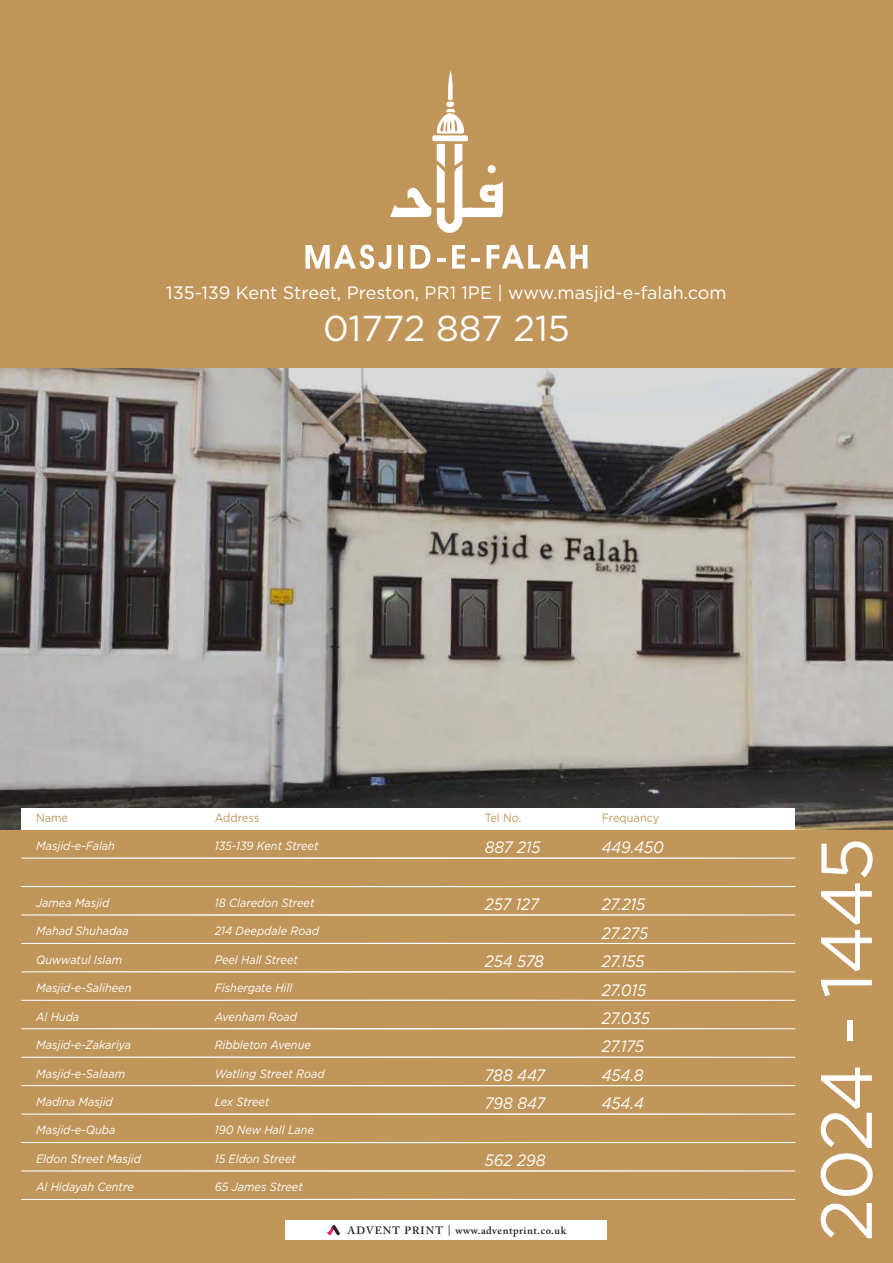
<style>
.page{position:relative;width:893px;height:1263px;background:#c0965b}
.page>*{position:absolute;margin:0;border:0;box-sizing:border-box;transform-origin:0 0}
.t1{font:72px "Gotham";letter-spacing:-.025em;color:#fff}
.t2{font:36px "Gotham";color:#fff}
.t3{font:18px "Gotham";color:#fff}
.t4{font:italic 16.5px "Gotham";color:#fff;scale:.91 1}
.t5{font:italic 12px "Gotham";color:#fff;scale:.91 1}
.t6{font:12px "Gotham";color:#c0965b;scale:.91 1}
.t7{font:600 10.5px "Adobe Caslon Pro";letter-spacing:.05em;color:#1d1d1b}
</style>
<div class="page">
<svg style="left:0;top:368px;width:893px;height:461px;background:#888581"></svg>
<div style="left:285px;top:1220px;width:322px;height:20px;background:#fff"></div>
<svg style="left:326px;top:1225px;width:14px;height:10px"></svg>
<div style="left:22px;top:808px;width:773px;height:22px;background:#fff"></div>
<svg style="left:21px;top:857px;width:774px;height:2px;background:#e9dcc8"></svg>
<svg style="left:21px;top:886px;width:774px;height:1px"></svg>
<svg style="left:21px;top:914px;width:774px;height:1px"></svg>
<svg style="left:21px;top:943px;width:774px;height:1px"></svg>
<svg style="left:21px;top:971px;width:774px;height:1px"></svg>
<svg style="left:21px;top:1000px;width:774px;height:1px"></svg>
<svg style="left:21px;top:1028px;width:774px;height:1px"></svg>
<svg style="left:21px;top:1056px;width:774px;height:2px;background:#e8d9c3"></svg>
<svg style="left:21px;top:1085px;width:774px;height:1px"></svg>
<svg style="left:21px;top:1113px;width:774px;height:2px;background:#eadcc9"></svg>
<svg style="left:21px;top:1142px;width:774px;height:1px"></svg>
<svg style="left:21px;top:1170px;width:774px;height:1px"></svg>
<svg style="left:21px;top:1199px;width:774px;height:1px"></svg>
<svg style="left:448px;top:70px;width:5px;height:30px"></svg>
<div style="left:446px;top:101px;width:8px;height:6px;background:#fff;border-radius:50%"></div>
<svg style="left:390px;top:109px;width:113px;height:124px"></svg>
<svg style="left:306px;top:245px;width:85px;height:24px"></svg>
<hr style="left:399px;top:245px;width:4px;height:24px;background:#fff">
<svg style="left:410px;top:245px;width:20px;height:24px"></svg>
<svg style="left:437px;top:258px;width:8px;height:4px"></svg>
<svg style="left:452px;top:245px;width:13px;height:24px"></svg>
<svg style="left:471px;top:258px;width:9px;height:4px"></svg>
<svg style="left:487px;top:245px;width:100px;height:24px"></svg>
<h3 class="t3" style="left:166px;top:281px;width:562px">135-139 Kent Street, Preston, PR1 1PE | www.masjid-e-falah.com</h3>
<h2 class="t2" style="left:323px;top:305px;width:248px">01772 887 215</h2>
<p class="t6" style="left:36px;top:810px;width:37px">Name</p>
<p class="t6" style="left:215px;top:810px;width:50px">Address</p>
<p class="t6" style="left:485px;top:810px;width:42px">Tel No.</p>
<p class="t6" style="left:602px;top:810px;width:65px">Frequancy</p>
<p class="t5" style="left:36px;top:838px;width:88px">Masjid-e-Falah</p>
<p class="t5" style="left:215px;top:838px;width:115px">135-139 Kent Street</p>
<h3 class="t4" style="left:485px;top:837px;width:63px">887 215</h3>
<h3 class="t4" style="left:602px;top:837px;width:70px">449.450</h3>
<p class="t5" style="left:36px;top:895px;width:82px">Jamea Masjid</p>
<p class="t5" style="left:215px;top:895px;width:111px">18 Claredon Street</p>
<h3 class="t4" style="left:485px;top:894px;width:61px">257 127</h3>
<h3 class="t4" style="left:602px;top:894px;width:49px">27.215</h3>
<p class="t5" style="left:36px;top:923px;width:103px">Mahad Shuhadaa</p>
<p class="t5" style="left:215px;top:923px;width:116px">214 Deepdale Road</p>
<h3 class="t4" style="left:602px;top:922px;width:53px">27.275</h3>
<p class="t5" style="left:36px;top:952px;width:96px">Quwwatul Islam</p>
<p class="t5" style="left:215px;top:952px;width:93px">Peel Hall Street</p>
<h3 class="t4" style="left:485px;top:951px;width:67px">254 578</h3>
<h3 class="t4" style="left:602px;top:951px;width:49px">27.155</h3>
<p class="t5" style="left:36px;top:980px;width:106px">Masjid-e-Saliheen</p>
<p class="t5" style="left:215px;top:980px;width:87px">Fishergate Hill</p>
<h3 class="t4" style="left:602px;top:979px;width:50px">27.015</h3>
<p class="t5" style="left:36px;top:1009px;width:49px">Al Huda</p>
<p class="t5" style="left:215px;top:1009px;width:92px">Avenham Road</p>
<h3 class="t4" style="left:602px;top:1007px;width:54px">27.035</h3>
<p class="t5" style="left:36px;top:1037px;width:106px">Masjid-e-Zakariya</p>
<p class="t5" style="left:215px;top:1037px;width:107px">Ribbleton Avenue</p>
<h3 class="t4" style="left:602px;top:1036px;width:48px">27.175</h3>
<p class="t5" style="left:36px;top:1065px;width:99px">Masjid-e-Salaam</p>
<p class="t5" style="left:215px;top:1065px;width:122px">Watling Street Road</p>
<h3 class="t4" style="left:485px;top:1064px;width:68px">788 447</h3>
<h3 class="t4" style="left:602px;top:1064px;width:47px">454.8</h3>
<p class="t5" style="left:36px;top:1094px;width:86px">Madina Masjid</p>
<p class="t5" style="left:215px;top:1094px;width:62px">Lex Street</p>
<h3 class="t4" style="left:485px;top:1093px;width:68px">798 847</h3>
<h3 class="t4" style="left:602px;top:1093px;width:48px">454.4</h3>
<p class="t5" style="left:36px;top:1122px;width:89px">Masjid-e-Quba</p>
<p class="t5" style="left:215px;top:1122px;width:111px">190 New Hall Lane</p>
<p class="t5" style="left:36px;top:1151px;width:117px">Eldon Street Masjid</p>
<p class="t5" style="left:215px;top:1151px;width:91px">15 Eldon Street</p>
<h3 class="t4" style="left:485px;top:1150px;width:68px">562 298</h3>
<p class="t5" style="left:36px;top:1179px;width:109px">Al Hidayah Centre</p>
<p class="t5" style="left:215px;top:1179px;width:98px">65 James Street</p>
<p class="t7" style="left:348px;top:1224px;width:220px">ADVENT PRINT | www.adventprint.co.uk</p>
<h1 class="t1" style="left:800px;top:1242px;width:406px;rotate:-90deg">2024 - 1445</h1>
</div>
